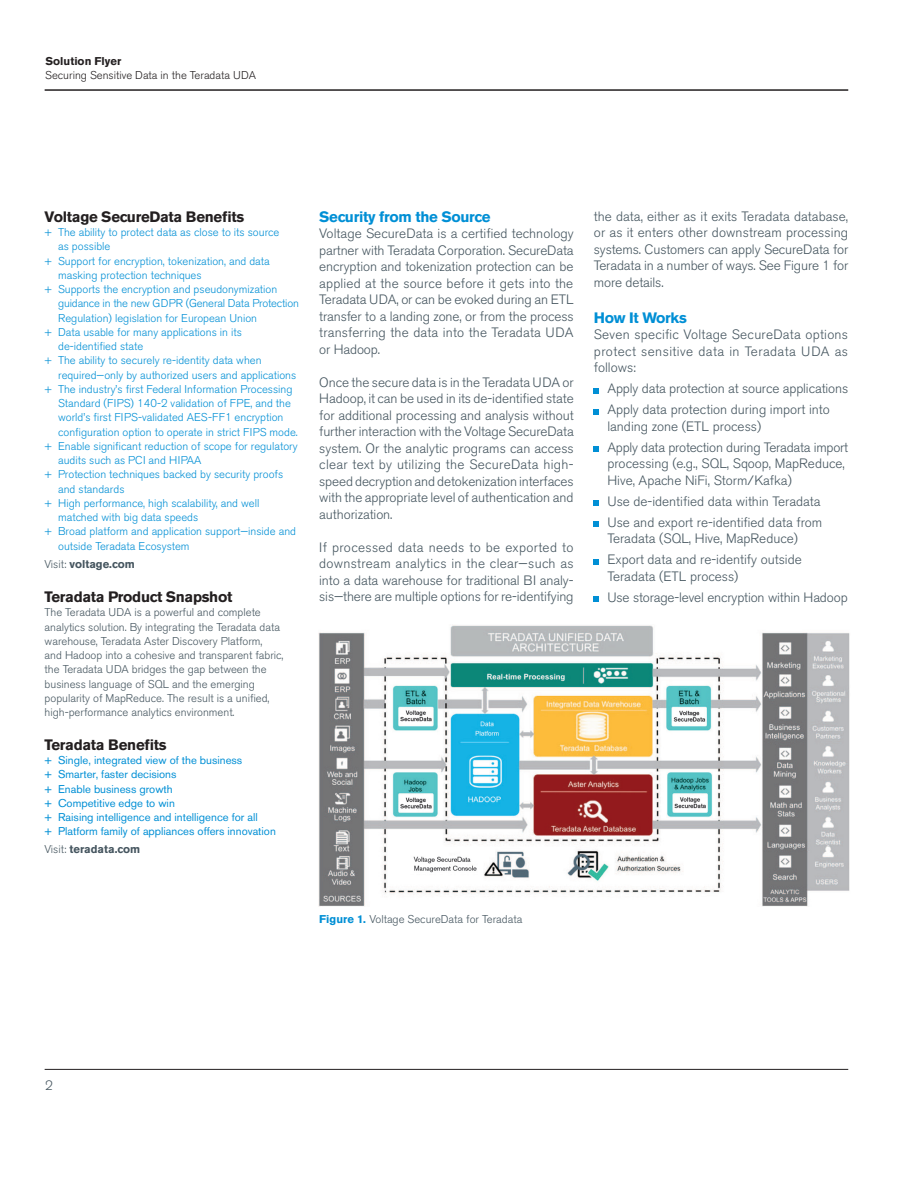
<style>
.page{position:relative;width:918px;height:1188px;background:#fff}
.page>*{position:absolute;margin:0;border:0;box-sizing:border-box;transform-origin:0 0}
.subhead_10_13-black{font:700 15px "Akzidenz Grotesk BE";letter-spacing:-.02em;color:#231f20}
.subhead_10_13-red{font:700 15px "Akzidenz Grotesk BE";letter-spacing:-.02em;color:#008fd5}
.body_9_11{font:300 13.5px/16.5px "Akzidenz Grotesk BE";letter-spacing:-.005em;color:#45555f;text-align:justify}
.body_8_5_11_indent_i{font:300 13.5px/16.5px "Akzidenz Grotesk BE";color:#45555f}
.body1{font:300 13.5px "Akzidenz Grotesk BE";color:#45555f}
.caption_7_5_9_5_ital{font:300 11.25px/14.2px "Akzidenz Grotesk BE";color:#008fd5}
.caption_7_5_9_5_ital-2{font:300 11.25px/14.2px "Akzidenz Grotesk BE";color:#45555f}
.caption_7_5_9_5_ital-3{font:11.25px "Akzidenz Grotesk BE";color:#008fd5}
.t1{font:300 11.25px "Akzidenz Grotesk BE";color:#231f20}
.subhead_10_13-green{font:300 11.25px "Akzidenz Grotesk BE";color:#45555f}
.caption_7_5_9_5_ital-4{font:700 11.25px "Akzidenz Grotesk BE";color:#45555f}
.t2{font:700 11.25px "Akzidenz Grotesk BE";color:#231f20}
.s1{font-weight:300}
.s2{font-weight:700;color:#008fd5}
</style>
<div class="page">
<hr style="left:45px;top:1069px;width:803px;height:1px;background:#231f20">
<hr style="left:45px;top:89px;width:803px;height:2px;background:#231f20">
<svg style="left:594px;top:388px;width:5px;height:5px"></svg>
<svg style="left:594px;top:409px;width:5px;height:5px"></svg>
<svg style="left:594px;top:447px;width:5px;height:5px"></svg>
<svg style="left:594px;top:501px;width:5px;height:5px"></svg>
<svg style="left:594px;top:522px;width:5px;height:5px"></svg>
<svg style="left:594px;top:559px;width:5px;height:5px"></svg>
<svg style="left:594px;top:597px;width:5px;height:5px"></svg>
<img style="left:319px;top:625px;width:531px;height:281px">
<p class="t2" style="left:46px;top:54px;width:77px">Solution Flyer</p>
<p class="t1" style="left:45px;top:69px;width:212px">Securing Sensitive Data in the Teradata UDA</p>
<p class="subhead_10_13-black" style="left:45px;top:208px;width:201px">Voltage SecureData Benefits</p>
<p class="caption_7_5_9_5_ital" style="left:58px;top:225px;width:223px;text-indent:-14px">+ The ability to protect data as close to its source as possible</p>
<p class="caption_7_5_9_5_ital" style="left:58px;top:254px;width:213px;text-indent:-14px">+ Support for encryption, tokenization, and data masking protection techniques</p>
<p class="caption_7_5_9_5_ital" style="left:58px;top:282px;width:242px;text-indent:-14px">+ Supports the encryption and pseudonymization guidance in the new GDPR (General Data Protection<br>Regulation) legislation for European Union</p>
<p class="caption_7_5_9_5_ital" style="left:58px;top:325px;width:185px;text-indent:-14px">+ Data usable for many applications in its de-identified state</p>
<p class="caption_7_5_9_5_ital" style="left:58px;top:354px;width:240px;text-indent:-14px">+ The ability to securely re-identity data when required—only by authorized users and applications</p>
<p class="caption_7_5_9_5_ital" style="left:58px;top:382px;width:241px;text-indent:-14px">+ The industry’s first Federal Information Processing Standard (FIPS) 140-2 validation of FPE, and the world’s first FIPS-validated AES-FF1 encryption configuration option to operate in strict FIPS mode.</p>
<p class="caption_7_5_9_5_ital" style="left:58px;top:439px;width:241px;text-indent:-14px">+ Enable significant reduction of scope for regulatory audits such as PCI and HIPAA</p>
<p class="caption_7_5_9_5_ital" style="left:58px;top:468px;width:227px;text-indent:-14px">+ Protection techniques backed by security proofs and standards</p>
<p class="caption_7_5_9_5_ital" style="left:58px;top:496px;width:203px;text-indent:-14px">+ High performance, high scalability, and well matched with big data speeds</p>
<p class="caption_7_5_9_5_ital" style="left:58px;top:525px;width:239px;text-indent:-14px">+ Broad platform and application support—inside and outside Teradata Ecosystem</p>
<p class="caption_7_5_9_5_ital-4" style="left:45px;top:558px;width:92px"><span class="s1">Visit:</span> voltage.com</p>
<p class="subhead_10_13-black" style="left:45px;top:588px;width:189px">Teradata Product Snapshot</p>
<p class="caption_7_5_9_5_ital-2" style="left:45px;top:606px;width:240px">The Teradata UDA is a powerful and complete analytics solution. By integrating the Teradata data warehouse, Teradata Aster Discovery Platform,<br>and Hadoop into a cohesive and transparent fabric, the Teradata UDA bridges the gap between the business language of SQL and the emerging popularity of MapReduce. The result is a unified, high-performance analytics environment.</p>
<p class="subhead_10_13-black" style="left:45px;top:736px;width:124px">Teradata Benefits</p>
<p class="caption_7_5_9_5_ital-3" style="left:45px;top:753px;width:199px">+ Single, integrated view of the business</p>
<p class="caption_7_5_9_5_ital-3" style="left:45px;top:768px;width:133px">+ Smarter, faster decisions</p>
<p class="caption_7_5_9_5_ital-3" style="left:45px;top:782px;width:130px">+ Enable business growth</p>
<p class="caption_7_5_9_5_ital-3" style="left:45px;top:796px;width:132px">+ Competitive edge to win</p>
<p class="caption_7_5_9_5_ital-3" style="left:45px;top:810px;width:215px">+ Raising intelligence and intelligence for all</p>
<p class="caption_7_5_9_5_ital-3" style="left:45px;top:825px;width:233px">+ Platform family of appliances offers innovation</p>
<p class="caption_7_5_9_5_ital-4" style="left:45px;top:842px;width:97px"><span class="s1">Visit:</span> teradata.com</p>
<p class="subhead_10_13-red" style="left:319px;top:208px;width:173px">Security from the Source</p>
<p class="body_9_11" style="left:319px;top:226px;width:256px">Voltage SecureData is a certified technology partner with Teradata Corporation. SecureData encryption and tokenization protection can be applied at the source before it gets into the Teradata UDA, or can be evoked during an ETL transfer to a landing zone, or from the process transferring the data into the Teradata UDA or Hadoop.</p>
<p class="body_9_11" style="left:319px;top:374px;width:256px">Once the secure data is in the Teradata UDA or Hadoop, it can be used in its de-identified state for additional processing and analysis without further interaction with the Voltage SecureData system. Or the analytic programs can access clear text by utilizing the SecureData high&shy;speed decryption and detokenization interfaces with the appropriate level of authentication and authorization.</p>
<p class="body_9_11" style="left:319px;top:539px;width:256px">If processed data needs to be exported to downstream analytics in the clear—such as into a data warehouse for traditional BI analy&shy;sis—there are multiple options for re-identifying</p>
<p class="body_9_11" style="left:594px;top:208px;width:256px">the data, either as it exits Teradata database, or as it enters other downstream processing systems. Customers can apply SecureData for Teradata in a number of ways. See Figure 1 for more details.</p>
<p class="subhead_10_13-red" style="left:594px;top:309px;width:94px">How It Works</p>
<p class="body_9_11" style="left:594px;top:326px;width:256px">Seven specific Voltage SecureData options protect sensitive data in Teradata UDA as follows:</p>
<p class="body_8_5_11_indent_i" style="left:607px;top:380px;width:242px">Apply data protection at source applications</p>
<p class="body_8_5_11_indent_i" style="left:607px;top:402px;width:224px">Apply data protection during import into landing zone (ETL process)</p>
<p class="body_8_5_11_indent_i" style="left:607px;top:439px;width:242px">Apply data protection during Teradata import processing (e.g., SQL, Sqoop, MapReduce,<br>Hive, Apache NiFi, Storm/Kafka)</p>
<p class="body_8_5_11_indent_i" style="left:607px;top:493px;width:215px">Use de-identified data within Teradata</p>
<p class="body_8_5_11_indent_i" style="left:607px;top:514px;width:216px">Use and export re-identified data from<br>Teradata (SQL, Hive, MapReduce)</p>
<p class="body_8_5_11_indent_i" style="left:607px;top:552px;width:196px">Export data and re-identify outside<br>Teradata (ETL process)</p>
<p class="body_8_5_11_indent_i" style="left:607px;top:589px;width:242px">Use storage-level encryption within Hadoop</p>
<p class="subhead_10_13-green" style="left:319px;top:913px;width:205px"><span class="s2">Figure 1.</span> Voltage SecureData for Teradata</p>
<p class="body1" style="left:45px;top:1078px;width:9px">2</p>
</div>
